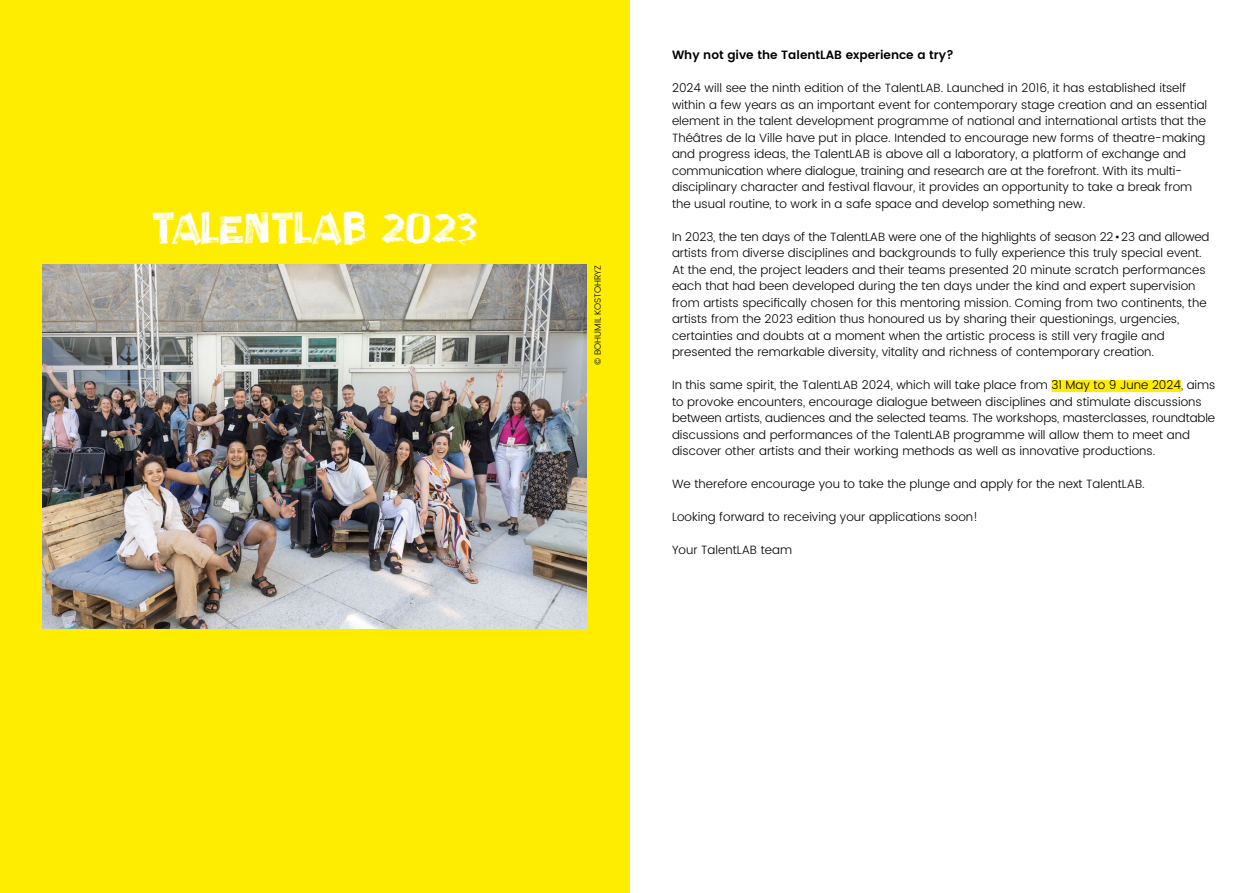
<style>
.page{position:relative;width:1259px;height:893px;background:#fff}
.page>*{position:absolute;margin:0;border:0;box-sizing:border-box;transform-origin:0 0}
.t1{font:27px "Decaying Felt Pen";color:#fff}
.t2{font:300 12px/16.5px "Poppins";color:#000}
.t3{font:600 12px "Poppins";color:#000}
.t4{font:300 9px "Poppins";color:#000}
</style>
<div class="page">
<div style="left:1051px;top:380px;width:130px;height:12px;background:#ffed00"></div>
<div style="left:0;top:0;width:629px;height:893px;background:#ffed00"></div>
<img style="left:43px;top:265px;width:544px;height:363px">
<h1 class="t1" style="left:151px;top:218px;width:329px">TALENTLAB 2023</h1>
<p class="t4" style="left:591px;top:365px;width:102px;rotate:-90deg">© BOHUMIL KOSTOHRYZ</p>
<p class="t3" style="left:672px;top:46px;width:283px">Why not give the TalentLAB experience a try?</p>
<p class="t2" style="left:672px;top:80px;width:537px">2024 will see the ninth edition of the TalentLAB. Launched in 2016, it has established itself within a few years as an important event for contemporary stage creation and an essential element in the talent development programme of national and international artists that the Théâtres de la Ville have put in place. Intended to encourage new forms of theatre-making and progress ideas, the TalentLAB is above all a laboratory, a platform of exchange and communication where dialogue, training and research are at the forefront. With its multi&shy;disciplinary character and festival flavour, it provides an opportunity to take a break from the usual routine, to work in a safe space and develop something new.</p>
<p class="t2" style="left:672px;top:229px;width:539px">In 2023, the ten days of the TalentLAB were one of the highlights of season 22•23 and allowed artists from diverse disciplines and backgrounds to fully experience this truly special event.<br>At the end, the project leaders and their teams presented 20 minute scratch performances each that had been developed during the ten days under the kind and expert supervision from artists specifically chosen for this mentoring mission. Coming from two continents, the artists from the 2023 edition thus honoured us by sharing their questionings, urgencies, certainties and doubts at a moment when the artistic process is still very fragile and presented the remarkable diversity, vitality and richness of contemporary creation.</p>
<p class="t2" style="left:672px;top:377px;width:545px">In this same spirit, the TalentLAB 2024, which will take place from 31 May to 9 June 2024, aims to provoke encounters, encourage dialogue between disciplines and stimulate discussions between artists, audiences and the selected teams. The workshops, masterclasses, roundtable discussions and performances of the TalentLAB programme will allow them to meet and discover other artists and their working methods as well as innovative productions.</p>
<p class="t2" style="left:672px;top:476px;width:474px">We therefore encourage you to take the plunge and apply for the next TalentLAB.</p>
<p class="t2" style="left:672px;top:509px;width:307px">Looking forward to receiving your applications soon!</p>
<p class="t2" style="left:672px;top:542px;width:121px">Your TalentLAB team</p>
</div>
